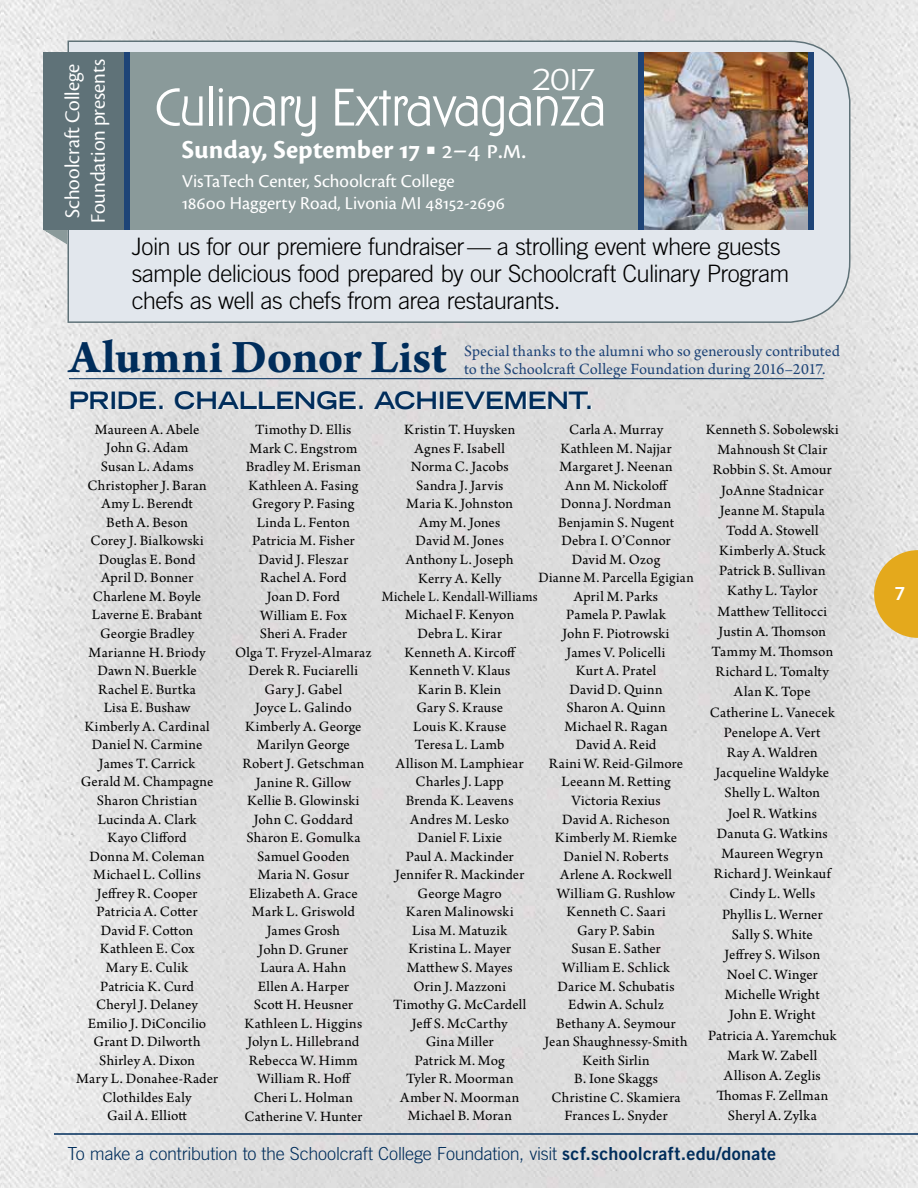
<style>
.page{position:relative;width:918px;height:1188px;background:#fff}
.page>*{position:absolute;margin:0;border:0;box-sizing:border-box;transform-origin:0 0}
.t1{font:58.05px "Hardwood LP Std";color:#fff}
.t2{font:700 49.5px "Arno Pro";color:#002d5b}
.t3{font:34.05px "Hardwood LP Std";color:#fff;scale:1.11 1}
.t4{font:700 27px "Cronos Pro";color:#fff}
.t5{font:300 24px/27px "Trade Gothic LT Std";letter-spacing:-.03em;color:#000}
.t6{font:700 expanded 24px "Trade Gothic LT Std";letter-spacing:-.01em;color:#002d5b}
.t7{font:21.6px/26px "Cronos Pro Disp";color:#fff}
.t8{font:18.9px/22.6px "Cronos Pro";color:#fff}
.t9{font:300 18px "Trade Gothic LT Std";letter-spacing:-.015em;color:#002d5b}
.t10{font:18px "Trade Gothic LT Std Bd 2";color:#fff}
.t11{font:16.5px/18px "Arno Pro";letter-spacing:.01em;color:#1e4477}
.t12{font:15px/18.6px "Arno Pro";letter-spacing:.015em;color:#000;text-align:center}
.s1{font-family:"Arno Pro";font-size:32.4px}
.s2{font-weight:400}
.s3{font-family:"Trade Gothic LT Std Bd 2";font-weight:400}
</style>
<div class="page">
<img style="left:0;top:0;width:918px;height:1188px">
<svg style="left:874px;top:550px;width:44px;height:88px;background:#e3b547"></svg>
<hr style="left:54px;top:1133px;width:864px;height:2px;background:#002d5b">
<svg style="left:72px;top:391px;width:520px;height:19px"></svg>
<div style="left:67px;top:40px;width:784px;height:284px;background:#e2e7ed"></div>
<div style="left:43px;top:52px;width:765px;height:178px;background:#8a9a9a"></div>
<div style="left:43px;top:52px;width:81px;height:178px;background:#5f7278"></div>
<svg style="left:44px;top:230px;width:24px;height:16px"></svg>
<div style="left:124px;top:52px;width:6px;height:178px;background:#1e4477"></div>
<div style="left:808px;top:52px;width:6px;height:178px;background:#1e4477"></div>
<hr style="left:69px;top:378px;width:755px;height:1px;background:#002d5b">
<img style="left:644px;top:52px;width:164px;height:177px">
<div style="left:638px;top:52px;width:6px;height:178px;background:#1e4477"></div>
<h3 class="t7" style="left:59px;top:223px;width:165px;rotate:-90deg">Schoolcraft College<br>Foundation presents</h3>
<h3 class="t3" style="left:533px;top:60px;width:57px">2017</h3>
<h3 class="t5" style="left:132px;top:232px;width:659px">Join us for our premiere fundraiser— a strolling event where guests sample delicious food prepared by our Schoolcraft Culinary Program chefs as well as chefs from area restaurants.</h3>
<h2 class="t2" style="left:69px;top:328px;width:380px">Alumni Donor List</h2>
<h3 class="t6" style="left:69px;top:384px;width:526px">PRIDE. CHALLENGE. ACHIEVEMENT.</h3>
<p class="t12" style="left:76px;top:421px;width:143px">Maureen A. Abele<br>John G. Adam<br>Susan L. Adams<br>Christopher J. Baran<br>Amy L. Berendt<br>Beth A. Beson<br>Corey J. Bialkowski<br>Douglas E. Bond<br>April D. Bonner<br>Charlene M. Boyle<br>Laverne E. Brabant<br>Georgie Bradley<br>Marianne H. Briody<br>Dawn N. Buerkle<br>Rachel E. Burtka<br>Lisa E. Bushaw<br>Kimberly A. Cardinal<br>Daniel N. Carmine<br>James T. Carrick<br>Gerald M. Champagne<br>Sharon Christian<br>Lucinda A. Clark<br>Kayo Clifford<br>Donna M. Coleman<br>Michael L. Collins<br>Jeffrey R. Cooper<br>Patricia A. Cotter<br>David F. Cotton<br>Kathleen E. Cox<br>Mary E. Culik<br>Patricia K. Curd<br>Cheryl J. Delaney<br>Emilio J. DiConcilio<br>Grant D. Dilworth<br>Shirley A. Dixon<br>Mary L. Donahee-Rader<br>Clothildes Ealy<br>Gail A. Elliott</p>
<p class="t12" style="left:235px;top:421px;width:138px">Timothy D. Ellis<br>Mark C. Engstrom<br>Bradley M. Erisman<br>Kathleen A. Fasing<br>Gregory P. Fasing<br>Linda L. Fenton<br>Patricia M. Fisher<br>David J. Fleszar<br>Rachel A. Ford<br>Joan D. Ford<br>William E. Fox<br>Sheri A. Frader<br>Olga T. Fryzel-Almaraz<br>Derek R. Fuciarelli<br>Gary J. Gabel<br>Joyce L. Galindo<br>Kimberly A. George<br>Marilyn George<br>Robert J. Getschman<br>Janine R. Gillow<br>Kellie B. Glowinski<br>John C. Goddard<br>Sharon E. Gomulka<br>Samuel Gooden<br>Maria N. Gosur<br>Elizabeth A. Grace<br>Mark L. Griswold<br>James Grosh<br>John D. Gruner<br>Laura A. Hahn<br>Ellen A. Harper<br>Scott H. Heusner<br>Kathleen L. Higgins<br>Jolyn L. Hillebrand<br>Rebecca W. Himm<br>William R. Hoff<br>Cheri L. Holman<br>Catherine V. Hunter</p>
<p class="t12" style="left:382px;top:421px;width:157px">Kristin T. Huysken<br>Agnes F. Isabell<br>Norma C. Jacobs<br>Sandra J. Jarvis<br>Maria K. Johnston<br>Amy M. Jones<br>David M. Jones<br>Anthony L. Joseph<br>Kerry A. Kelly<br>Michele L. Kendall-Williams<br>Michael F. Kenyon<br>Debra L. Kirar<br>Kenneth A. Kircoff<br>Kenneth V. Klaus<br>Karin B. Klein<br>Gary S. Krause<br>Louis K. Krause<br>Teresa L. Lamb<br>Allison M. Lamphiear<br>Charles J. Lapp<br>Brenda K. Leavens<br>Andres M. Lesko<br>Daniel F. Lixie<br>Paul A. Mackinder<br>Jennifer R. Mackinder<br>George Magro<br>Karen Malinowski<br>Lisa M. Matuzik<br>Kristina L. Mayer<br>Matthew S. Mayes<br>Orin J. Mazzoni<br>Timothy G. McCardell<br>Jeff S. McCarthy<br>Gina Miller<br>Patrick M. Mog<br>Tyler R. Moorman<br>Amber N. Moorman<br>Michael B. Moran</p>
<p class="t12" style="left:538px;top:421px;width:157px">Carla A. Murray<br>Kathleen M. Najjar<br>Margaret J. Neenan<br>Ann M. Nickoloff<br>Donna J. Nordman<br>Benjamin S. Nugent<br>Debra I. O’Connor<br>David M. Ozog<br>Dianne M. Parcella Egigian<br>April M. Parks<br>Pamela P. Pawlak<br>John F. Piotrowski<br>James V. Policelli<br>Kurt A. Pratel<br>David D. Quinn<br>Sharon A. Quinn<br>Michael R. Ragan<br>David A. Reid<br>Raini W. Reid-Gilmore<br>Leeann M. Retting<br>Victoria Rexius<br>David A. Richeson<br>Kimberly M. Riemke<br>Daniel N. Roberts<br>Arlene A. Rockwell<br>William G. Rushlow<br>Kenneth C. Saari<br>Gary P. Sabin<br>Susan E. Sather<br>William E. Schlick<br>Darice M. Schubatis<br>Edwin A. Schulz<br>Bethany A. Seymour<br>Jean Shaughnessy-Smith<br>Keith Sirlin<br>B. Ione Skaggs<br>Christine C. Skamiera<br>Frances L. Snyder</p>
<p class="t12" style="left:706px;top:420px;width:135px;line-height:20.2px">Kenneth S. Sobolewski<br>Mahnoush St Clair<br>Robbin S. St. Amour<br>JoAnne Stadnicar<br>Jeanne M. Stapula<br>Todd A. Stowell<br>Kimberly A. Stuck<br>Patrick B. Sullivan<br>Kathy L. Taylor<br>Matthew Tellitocci<br>Justin A. Thomson<br>Tammy M. Thomson<br>Richard L. Tomalty<br>Alan K. Tope<br>Catherine L. Vanecek<br>Penelope A. Vert<br>Ray A. Waldren<br>Jacqueline Waldyke<br>Shelly L. Walton<br>Joel R. Watkins<br>Danuta G. Watkins<br>Maureen Wegryn<br>Richard J. Weinkauf<br>Cindy L. Wells<br>Phyllis L. Werner<br>Sally S. White<br>Jeffrey S. Wilson<br>Noel C. Winger<br>Michelle Wright<br>John E. Wright<br>Patricia A. Yaremchuk<br>Mark W. Zabell<br>Allison A. Zeglis<br>Thomas F. Zellman<br>Sheryl A. Zylka</p>
<h1 class="t1" style="left:155px;top:75px;width:453px">Culinary Extravaganza</h1>
<h3 class="t4" style="left:182px;top:134px;width:346px">Sunday, September 17 <span class="s1">■</span> <span class="s2">2–4 p.m.</span></h3>
<p class="t8" style="left:182px;top:170px;width:325px">VisTaTech Center, Schoolcraft College<br>18600 Haggerty Road, Livonia MI 48152-2696</p>
<p class="t11" style="left:464px;top:343px;width:377px">Special thanks to the alumni who so generously contributed to the Schoolcraft College Foundation during 2016–2017.</p>
<p class="t9" style="left:68px;top:1143px;width:710px">To make a contribution to the Schoolcraft College Foundation, visit <span class="s3">scf.schoolcraft.edu/donate</span></p>
<p class="t10" style="left:894px;top:583px;width:12px">7</p>
</div>
